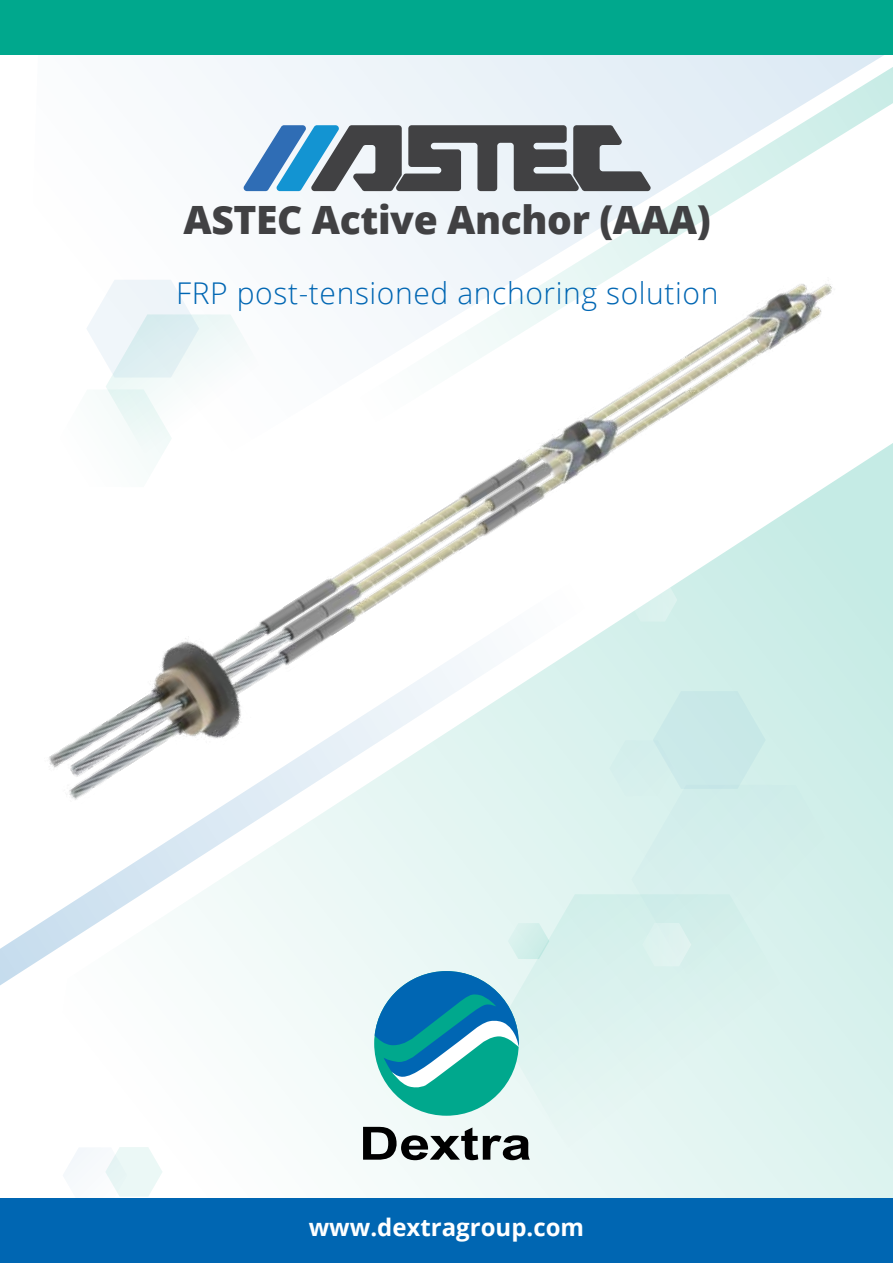
<style>
.page{position:relative;width:893px;height:1263px;background:#fff}
.page>*{position:absolute;margin:0;border:0;box-sizing:border-box;transform-origin:0 0}
.t1{font:800 39px "Open Sans";letter-spacing:-.01em;color:#414143}
.t2{font:300 30px "Open Sans";letter-spacing:.02em;color:#0066b3}
.t3{font:700 24px "Open Sans";color:#fff}
</style>
<div class="page">
<svg style="left:298px;top:933px;width:595px;height:265px"></svg>
<svg style="left:19px;top:54px;width:874px;height:80px;fill:#edf4f9"></svg>
<svg style="left:0;top:933px;width:497px;height:124px;fill:#f6fbfa"></svg>
<svg style="left:497px;top:933px;width:310px;height:229px;fill:#dff4f0"></svg>
<svg style="left:508px;top:933px;width:41px;height:26px"></svg>
<div style="left:609px;top:933px;width:241px;height:41px;background:#d7f1ed"></div>
<div style="left:0;top:1198px;width:893px;height:65px;background:#0066b2"></div>
<div style="left:0;top:0;width:893px;height:54px;background:#00a88d"></div>
<svg style="left:63px;top:1147px;width:99px;height:50px"></svg>
<svg style="left:244px;top:125px;width:407px;height:9px"></svg>
<img style="left:25px;top:134px;width:868px;height:799px">
<div style="left:374px;top:971px;width:145px;height:145px;background:#00a88d;border-radius:50%"></div>
<svg style="left:375px;top:971px;width:144px;height:118px"></svg>
<svg style="left:363px;top:1127px;width:167px;height:33px"></svg>
<h1 class="t1" style="left:183px;top:190px;width:529px">ASTEC Active Anchor (AAA)</h1>
<p class="t2" style="left:176px;top:273px;width:544px">FRP post-tensioned anchoring solution</p>
<p class="t3" style="left:309px;top:1210px;width:277px">www.dextragroup.com</p>
</div>
